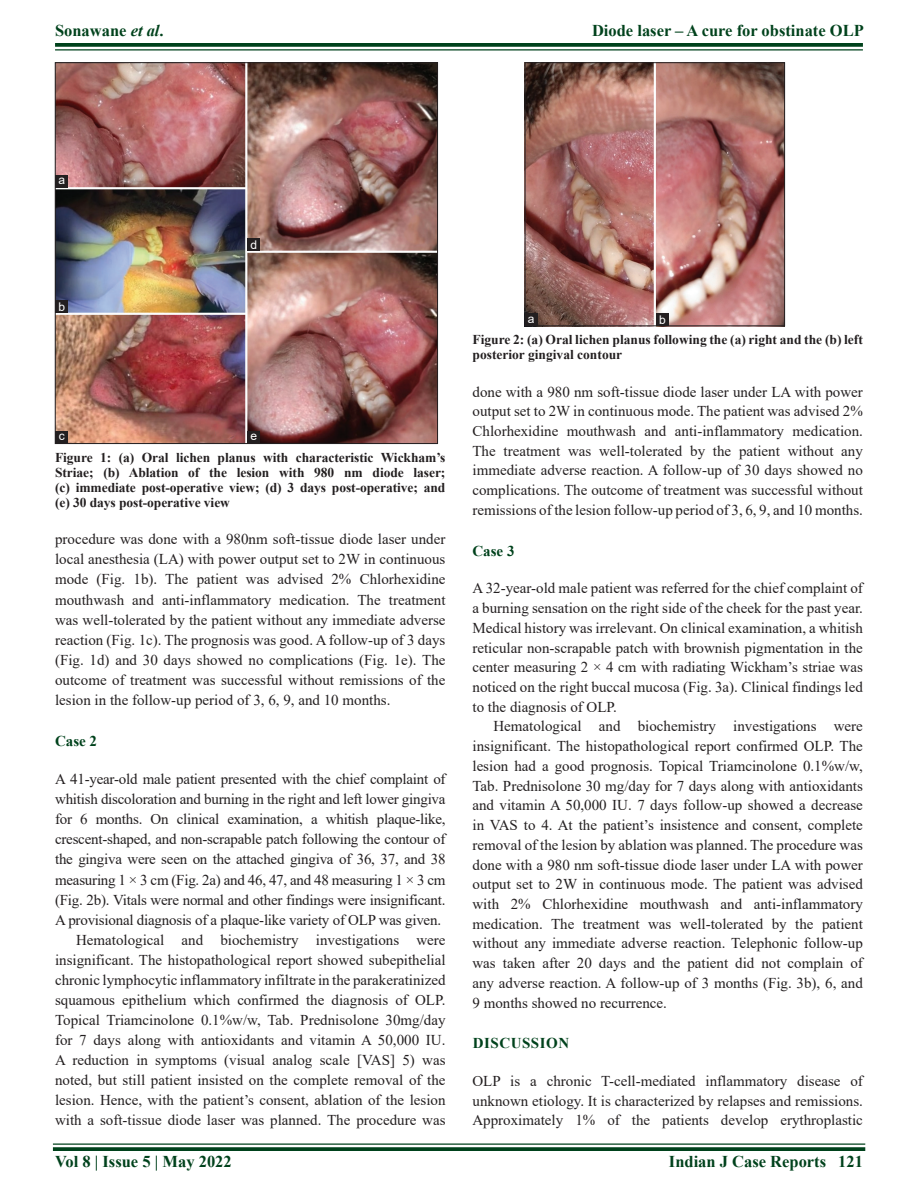
<style>
.page{position:relative;width:918px;height:1188px;background:#fff}
.page>*{position:absolute;margin:0;border:0;box-sizing:border-box;transform-origin:0 0}
.RF{font:700 16.5px "Times New Roman";color:#00421c}
.TX{font:15px/19.8px "Times New Roman";color:#231f20;text-align:justify}
.TXFL{font:15px/19.8px "Times New Roman";color:#231f20;text-align:justify}
.t1{font:700 15px "Times New Roman";letter-spacing:.035em;color:#00421c}
.FGC{font:700 13.5px/15px "Times New Roman";color:#231f20}
.LABEL{font:12px "Arial";color:#fff}
.s1{font-style:italic}
</style>
<div class="page">
<svg style="left:55px;top:43px;width:808px;height:4px;background:#0f4d29"></svg>
<hr style="left:55px;top:49px;width:808px;height:2px;background:#00421c">
<hr style="left:53px;top:1143px;width:812px;height:2px;background:#00421c">
<svg style="left:53px;top:1147px;width:812px;height:4px;background:#0f4d29"></svg>
<img style="left:527px;top:65px;width:256px;height:259px">
<div style="left:525px;top:63px;width:260px;height:263px;border:1px solid #231f20"></div>
<div style="left:525px;top:313px;width:13px;height:13px;background:#231f20"></div>
<div style="left:656px;top:313px;width:13px;height:13px;background:#231f20"></div>
<img style="left:57px;top:65px;width:379px;height:377px">
<div style="left:55px;top:63px;width:383px;height:381px;border:1px solid #231f20"></div>
<div style="left:55px;top:175px;width:13px;height:12px;background:#231f20"></div>
<div style="left:55px;top:300px;width:13px;height:13px;background:#231f20"></div>
<div style="left:55px;top:431px;width:13px;height:12px;background:#231f20"></div>
<div style="left:247px;top:238px;width:13px;height:13px;background:#231f20"></div>
<div style="left:247px;top:431px;width:13px;height:12px;background:#231f20"></div>
<p class="RF" style="left:55px;top:18px;width:110px">Sonawane <span class="s1">et al</span>.</p>
<p class="RF" style="left:592px;top:18px;width:273px">Diode laser – A cure for obstinate OLP</p>
<p class="LABEL" style="left:59px;top:172px;width:8px">a</p>
<p class="LABEL" style="left:58px;top:298px;width:8px">b</p>
<p class="LABEL" style="left:59px;top:428px;width:7px">c</p>
<p class="LABEL" style="left:250px;top:236px;width:8px">d</p>
<p class="LABEL" style="left:250px;top:428px;width:8px">e</p>
<p class="FGC" style="left:55px;top:449px;width:392px;text-align:justify">Figure 1: (a) Oral lichen planus with characteristic Wickham’s Striae; (b) Ablation of the lesion with 980 nm diode laser; (c) immediate post-operative view; (d) 3 days post-operative; and (e) 30 days post-operative view</p>
<p class="TX" style="left:55px;top:529px;width:392px">procedure was done with a 980nm soft-tissue diode laser under local anesthesia (LA) with power output set to 2W in continuous mode (Fig. 1b). The patient was advised 2% Chlorhexidine mouthwash and anti-inflammatory medication. The treatment was well-tolerated by the patient without any immediate adverse reaction (Fig. 1c). The prognosis was good. A follow-up of 3 days (Fig. 1d) and 30 days showed no complications (Fig. 1e). The outcome of treatment was successful without remissions of the lesion in the follow-up period of 3, 6, 9, and 10 months.</p>
<h2 class="t1" style="left:55px;top:730px;width:44px">Case 2</h2>
<p class="TXFL" style="left:55px;top:769px;width:392px">A 41-year-old male patient presented with the chief complaint of whitish discoloration and burning in the right and left lower gingiva for 6 months. On clinical examination, a whitish plaque-like, crescent-shaped, and non-scrapable patch following the contour of the gingiva were seen on the attached gingiva of 36, 37, and 38 measuring 1 × 3 cm (Fig. 2a) and 46, 47, and 48 measuring 1 × 3 cm (Fig. 2b). Vitals were normal and other findings were insignificant.<br>A provisional diagnosis of a plaque-like variety of OLP was given.</p>
<p class="TX" style="left:55px;top:929px;width:392px;text-indent:21px">Hematological and biochemistry investigations were insignificant. The histopathological report showed subepithelial chronic lymphocytic inflammatory infiltrate in the parakeratinized squamous epithelium which confirmed the diagnosis of OLP.<br>Topical Triamcinolone 0.1%w/w, Tab. Prednisolone 30mg/day for 7 days along with antioxidants and vitamin A 50,000 IU.<br>A reduction in symptoms (visual analog scale [VAS] 5) was noted, but still patient insisted on the complete removal of the lesion. Hence, with the patient’s consent, ablation of the lesion with a soft-tissue diode laser was planned. The procedure was</p>
<p class="LABEL" style="left:528px;top:311px;width:8px">a</p>
<p class="LABEL" style="left:659px;top:311px;width:8px">b</p>
<p class="FGC" style="left:472px;top:332px;width:392px">Figure 2: (a) Oral lichen planus following the (a) right and the (b) left posterior gingival contour</p>
<p class="TX" style="left:472px;top:381px;width:392px">done with a 980 nm soft-tissue diode laser under LA with power output set to 2W in continuous mode. The patient was advised 2% Chlorhexidine mouthwash and anti-inflammatory medication.<br>The treatment was well-tolerated by the patient without any immediate adverse reaction. A follow-up of 30 days showed no complications. The outcome of treatment was successful without remissions of the lesion follow-up period of 3, 6, 9, and 10 months.</p>
<h2 class="t1" style="left:472px;top:540px;width:44px">Case 3</h2>
<p class="TXFL" style="left:472px;top:578px;width:392px">A 32-year-old male patient was referred for the chief complaint of a burning sensation on the right side of the cheek for the past year.<br>Medical history was irrelevant. On clinical examination, a whitish reticular non-scrapable patch with brownish pigmentation in the center measuring 2 × 4 cm with radiating Wickham’s striae was noticed on the right buccal mucosa (Fig. 3a). Clinical findings led to the diagnosis of OLP.</p>
<p class="TX" style="left:472px;top:716px;width:392px;text-indent:21px">Hematological and biochemistry investigations were insignificant. The histopathological report confirmed OLP. The lesion had a good prognosis. Topical Triamcinolone 0.1%w/w, Tab. Prednisolone 30 mg/day for 7 days along with antioxidants and vitamin A 50,000 IU. 7 days follow-up showed a decrease in VAS to 4. At the patient’s insistence and consent, complete removal of the lesion by ablation was planned. The procedure was done with a 980 nm soft-tissue diode laser under LA with power output set to 2W in continuous mode. The patient was advised with 2% Chlorhexidine mouthwash and anti-inflammatory medication. The treatment was well-tolerated by the patient without any immediate adverse reaction. Telephonic follow-up was taken after 20 days and the patient did not complain of any adverse reaction. A follow-up of 3 months (Fig. 3b), 6, and 9 months showed no recurrence.</p>
<h1 class="t1" style="left:473px;top:1032px;width:98px">DISCUSSION</h1>
<p class="TXFL" style="left:472px;top:1071px;width:392px">OLP is a chronic T-cell-mediated inflammatory disease of unknown etiology. It is characterized by relapses and remissions.<br>Approximately 1% of the patients develop erythroplastic</p>
<p class="RF" style="left:55px;top:1150px;width:178px">Vol 8 | Issue 5 | May 2022</p>
<p class="RF" style="left:669px;top:1150px;width:195px">Indian J Case Reports 121</p>
</div>
